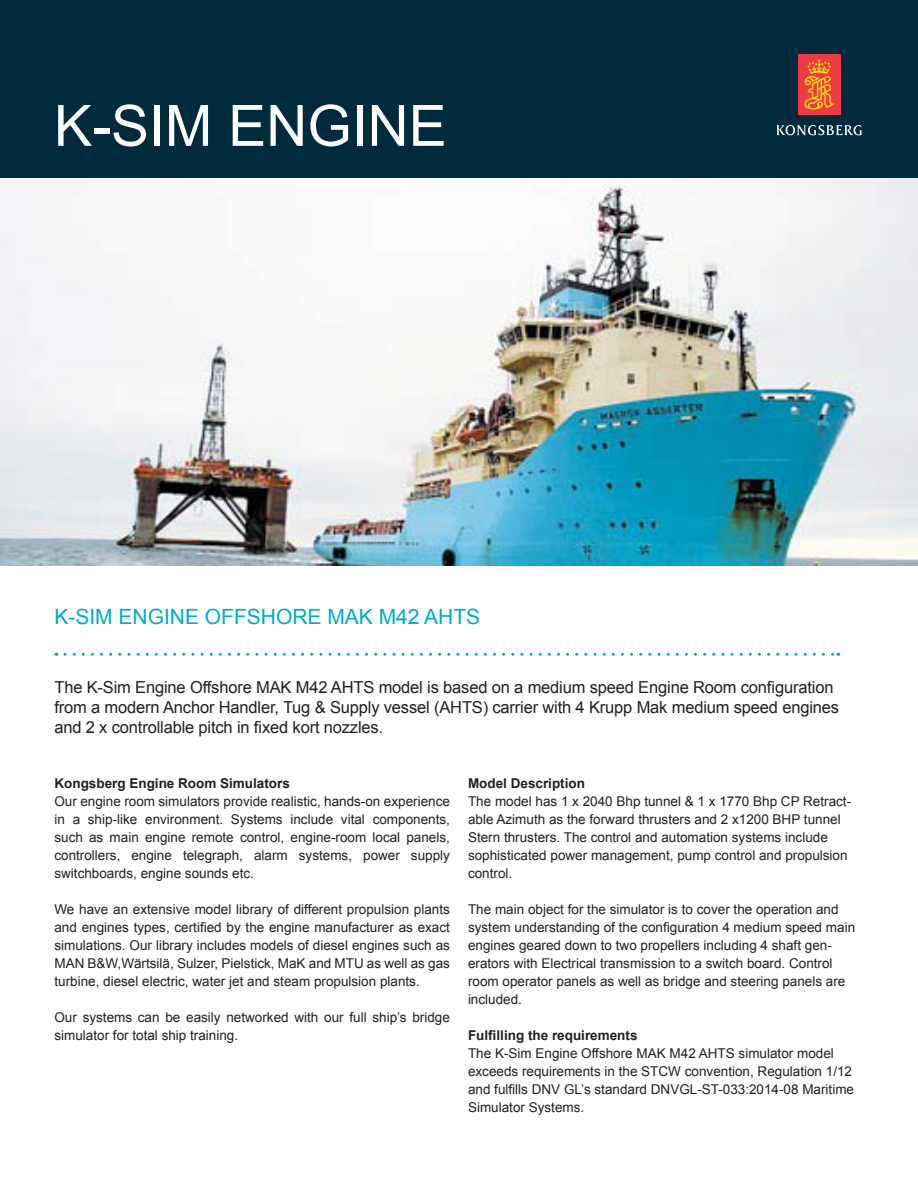
<style>
.page{position:relative;width:918px;height:1188px;background:#fff}
.page>*{position:absolute;margin:0;border:0;box-sizing:border-box;transform-origin:0 0}
.Head_1{font:57px "Arial";color:#fff}
.Head_2{font:21px "Arial";color:#00abcd}
.Ingress{font:16.5px/19.8px "Arial";letter-spacing:-.01em;color:#231f20}
.Body_text{font:13.5px/18px "Arial";color:#231f20}
.Body_text-2{font:700 13.5px "Arial";color:#231f20}
</style>
<div class="page">
<div style="left:0;top:0;width:918px;height:179px;background:#002b3d"></div>
<div style="left:798px;top:54px;width:43px;height:61px;background:#ee3a41"></div>
<svg style="left:804px;top:59px;width:30px;height:51px"></svg>
<svg style="left:776px;top:125px;width:86px;height:10px"></svg>
<svg style="left:65px;top:653px;width:774px;height:3px"></svg>
<img style="left:0;top:179px;width:918px;height:386px">
<p class="Head_1" style="left:54px;top:88px;width:394px">K-SIM ENGINE</p>
<p class="Head_2" style="left:54px;top:603px;width:427px">K-SIM ENGINE OFFSHORE MAK M42 AHTS</p>
<p class="Ingress" style="left:54px;top:678px;width:786px">The K-Sim Engine Offshore MAK M42 AHTS model is based on a medium speed Engine Room configuration from a modern Anchor Handler, Tug &amp; Supply vessel (AHTS) carrier with 4 Krupp Mak medium speed engines and 2 x controllable pitch in fixed kort nozzles.</p>
<p class="Body_text-2" style="left:54px;top:774px;width:237px">Kongsberg Engine Room Simulators</p>
<p class="Body_text" style="left:54px;top:792px;width:397px;text-align:justify">Our engine room simulators provide realistic, hands-on experience in a ship-like environment. Systems include vital components, such as main engine remote control, engine-room local panels, controllers, engine telegraph, alarm systems, power supply switchboards, engine sounds etc.</p>
<p class="Body_text" style="left:54px;top:900px;width:397px;text-align:justify">We have an extensive model library of different propulsion plants and engines types, certified by the engine manufacturer as exact simulations. Our library includes models of diesel engines such as MAN B&amp;W,Wärtsilä, Sulzer, Pielstick, MaK and MTU as well as gas turbine, diesel electric, water jet and steam propulsion plants.</p>
<p class="Body_text" style="left:54px;top:1008px;width:397px">Our systems can be easily networked with our full ship’s bridge simulator for total ship training.</p>
<p class="Body_text-2" style="left:468px;top:774px;width:119px">Model Description</p>
<p class="Body_text" style="left:468px;top:792px;width:385px">The model has 1 x 2040 Bhp tunnel &amp; 1 x 1770 Bhp CP Retract&shy;able Azimuth as the forward thrusters and 2 x1200 BHP tunnel Stern thrusters. The control and automation systems include sophisticated power management, pump control and propulsion control.</p>
<p class="Body_text" style="left:468px;top:900px;width:389px">The main object for the simulator is to cover the operation and system understanding of the configuration 4 medium speed main engines geared down to two propellers including 4 shaft gen&shy;erators with Electrical transmission to a switch board. Control room operator panels as well as bridge and steering panels are included.</p>
<p class="Body_text-2" style="left:468px;top:1026px;width:171px">Fulfilling the requirements</p>
<p class="Body_text" style="left:468px;top:1044px;width:388px">The K-Sim Engine Offshore MAK M42 AHTS simulator model exceeds requirements in the STCW convention, Regulation 1/12 and fulfills DNV GL’s standard DNVGL-ST-033:2014-08 Maritime Simulator Systems.</p>
</div>
